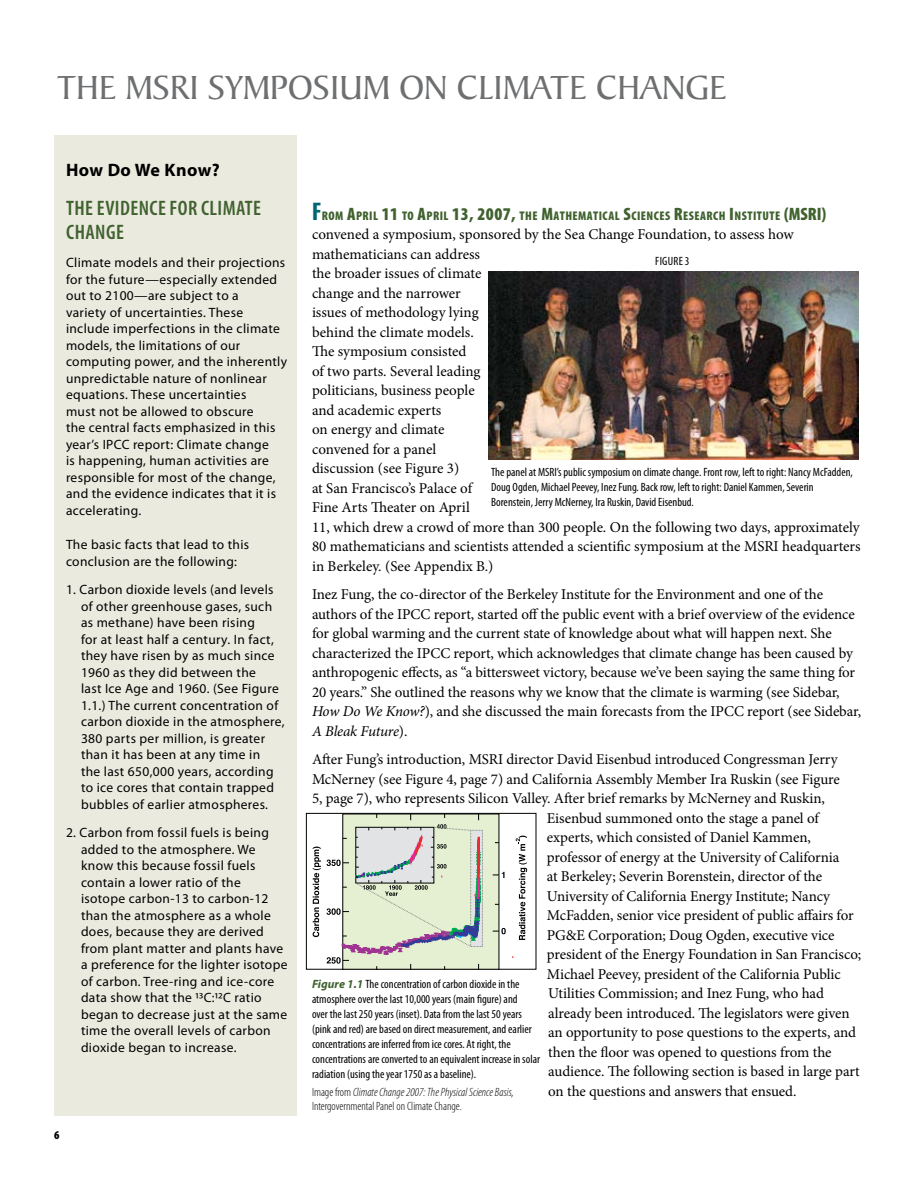
<style>
.page{position:relative;width:918px;height:1188px;background:#fff}
.page>*{position:absolute;margin:0;border:0;box-sizing:border-box;transform-origin:0 0}
.t1{font:36px "Baker Signet";color:#6d6f71}
.t2{font:600 condensed 21px/24px "Myriad Pro";letter-spacing:.02em;color:#40622f}
.t3{font:700 18px "Myriad Pro";letter-spacing:.02em;color:#000}
.t4{font:15px/19.5px "Minion Pro";letter-spacing:-.005em;color:#000}
.t5{font:13.5px/16.5px "Myriad Pro";letter-spacing:.025em;color:#000}
.t6{font:900 condensed 12.6px "Myriad Pro";letter-spacing:.035em;color:#40622f}
.t7{font:condensed 12px/15px "Myriad Pro";color:#000}
.t8{font:300 condensed 12px/13.5px "Myriad Pro";color:#000}
.s1{font-family:"Zurich BT";font-weight:700;font-stretch:extra-condensed;font-size:24px;color:#006672}
.s2{font-size:18px}
.s3{font-style:italic}
.s4{font-weight:700;font-style:italic;font-stretch:normal;color:#40622f}
</style>
<div class="page">
<div style="left:54px;top:135px;width:243px;height:981px;background:#ebeadf"></div>
<img style="left:488px;top:272px;width:371px;height:188px">
<svg style="left:313px;top:847px;width:8px;height:90px"></svg>
<svg style="left:327px;top:815px;width:179px;height:153px;background:#d6dccc"></svg>
<svg style="left:516px;top:836px;width:11px;height:104px"></svg>
<div style="left:306px;top:813px;width:230px;height:157px;border:1px solid #000"></div>
<h1 class="t1" style="left:57px;top:68px;width:669px">THE MSRI SYMPOSI UM ON CLIMATE CHANGE</h1>
<p class="t3" style="left:66px;top:158px;width:155px">How Do We Know?</p>
<h2 class="t2" style="left:66px;top:195px;width:196px">THE EVIDENCE FOR CLIMATE<br>CHANGE</h2>
<p class="t5" style="left:66px;top:254px;width:223px">Climate models and their projections for the future—especially extended out to 2100—are subject to a<br>variety of uncertainties. These include imperfections in the climate models, the limitations of our computing power, and the inherently unpredictable nature of nonlinear equations. These uncertainties<br>must not be allowed to obscure<br>the central facts emphasized in this year’s IPCC report: Climate change<br>is happening, human activities are responsible for most of the change, and the evidence indicates that it is accelerating.</p>
<p class="t5" style="left:66px;top:536px;width:185px">The basic facts that lead to this conclusion are the following:</p>
<p class="t5" style="left:81px;top:581px;width:205px;text-indent:-15px">1. Carbon dioxide levels (and levels of other greenhouse gases, such as methane) have been rising<br>for at least half a century. In fact, they have risen by as much since<br>1960 as they did between the<br>last Ice Age and 1960. (See Figure<br>1.1.) The current concentration of carbon dioxide in the atmosphere,<br>380 parts per million, is greater than it has been at any time in<br>the last 650,000 years, according to ice cores that contain trapped bubbles of earlier atmospheres.</p>
<p class="t5" style="left:81px;top:824px;width:208px;text-indent:-15px">2. Carbon from fossil fuels is being added to the atmosphere. We know this because fossil fuels contain a lower ratio of the isotope carbon-13 to carbon-12 than the atmosphere as a whole does, because they are derived from plant matter and plants have a preference for the lighter isotope of carbon. Tree-ring and ice-core data show that the 13C:12C ratio began to decrease just at the same time the overall levels of carbon dioxide began to increase.</p>
<p class="t6" style="left:312px;top:207px;width:516px"><span class="s1">F</span>ROM <span class="s2">A</span>PRIL <span class="s2">11</span> TO <span class="s2">A</span>PRIL <span class="s2">13, 2007,</span> THE <span class="s2">M</span>ATHEMATICAL <span class="s2">S</span>CIENCES <span class="s2">R</span>ESEARCH <span class="s2">I</span> NSTITUTE <span class="s2">(MSRI)</span></p>
<p class="t4" style="left:312px;top:225px;width:550px">convened a symposium, sponsored by the Sea Change Foundation, to assess how mathematicians can address<br>the broader issues of climate<br>change and the narrower<br>issues of methodology lying<br>behind the climate models.<br>The symposium consisted<br>of two parts. Several leading<br>politicians, business people<br>and academic experts<br>on energy and climate<br>convened for a panel<br>discussion (see Figure 3)<br>at San Francisco’s Palace of<br>Fine Arts Theater on April<br>11, which drew a crowd of more than 300 people. On the following two days, approximately 80 mathematicians and scientists attended a scientific symposium at the MSRI headquarters in Berkeley. (See Appendix B.)</p>
<p class="t4" style="left:312px;top:585px;width:551px">Inez Fung, the co-director of the Berkeley Institute for the Environment and one of the authors of the IPCC report, started off the public event with a brief overview of the evidence for global warming and the current state of knowledge about what will happen next. She characterized the IPCC report, which acknowledges that climate change has been caused by anthropogenic effects, as “a bittersweet victory, because we’ve been saying the same thing for 20 years.” She outlined the reasons why we know that the climate is warming (see Sidebar, <span class="s3">How Do We Know?</span>), and she discussed the main forecasts from the IPCC report (see Sidebar, <span class="s3">A Bleak Future</span>).</p>
<p class="t4" style="left:312px;top:750px;width:527px">After Fung’s introduction, MSRI director David Eisenbud introduced Congressman Jerry</p>
<p class="t4" style="left:312px;top:769px;width:529px">McNerney (see Figure 4, page 7) and California Assembly Member Ira Ruskin (see Figure</p>
<p class="t4" style="left:312px;top:789px;width:514px">5, page 7), who represents Silicon Valley. After brief remarks by McNerney and Ruskin,</p>
<p class="t4" style="left:547px;top:808px;width:273px">Eisenbud summoned onto the stage a panel of</p>
<p class="t4" style="left:547px;top:828px;width:266px">experts, which consisted of Daniel Kammen,</p>
<p class="t4" style="left:547px;top:847px;width:294px">professor of energy at the University of California</p>
<p class="t4" style="left:547px;top:867px;width:277px">at Berkeley; Severin Borenstein, director of the</p>
<p class="t4" style="left:547px;top:886px;width:285px">University of California Energy Institute; Nancy</p>
<p class="t4" style="left:547px;top:906px;width:308px">McFadden, senior vice president of public affairs for</p>
<p class="t4" style="left:547px;top:925px;width:289px">PG&amp;E Corporation; Doug Ogden, executive vice</p>
<p class="t4" style="left:547px;top:945px;width:316px">president of the Energy Foundation in San Francisco;</p>
<p class="t4" style="left:547px;top:964px;width:295px">Michael Peevey, president of the California Public</p>
<p class="t4" style="left:548px;top:984px;width:277px">Utilities Commission; and Inez Fung, who had</p>
<p class="t4" style="left:548px;top:1003px;width:303px">already been introduced. The legislators were given</p>
<p class="t4" style="left:548px;top:1023px;width:309px">an opportunity to pose questions to the experts, and</p>
<p class="t4" style="left:548px;top:1042px;width:285px">then the floor was opened to questions from the</p>
<p class="t4" style="left:548px;top:1062px;width:313px">audience. The following section is based in large part</p>
<p class="t4" style="left:548px;top:1081px;width:250px">on the questions and answers that ensued.</p>
<p class="t7" style="left:655px;top:254px;width:36px">Figure 3</p>
<p class="t7" style="left:491px;top:464px;width:363px">The panel at MSRI’s public symposium on climate change. Front row, left to right: Nancy McFadden,<br>Doug Ogden, Michael Peevey, Inez Fung. Back row, left to right: Daniel Kammen, Severin<br>Borenstein, Jerry McNerney, Ira Ruskin, David Eisenbud.</p>
<p class="t7" style="left:312px;top:977px;width:230px"><span class="s4">Figure 1.1</span> The concentration of carbon dioxide in the atmosphere over the last 10,000 years (main figure) and<br>over the last 250 years (inset). Data from the last 50 years (pink and red) are based on direct measurement, and earlier concentrations are inferred from ice cores. At right, the concentrations are converted to an equivalent increase in solar radiation (using the year 1750 as a baseline).</p>
<p class="t8" style="left:312px;top:1085px;width:203px">Image from <span class="s3">Climate Change 2007: The Physical Science Basis,<br></span>Intergovernmental Panel on Climate Change.</p>
</div>
